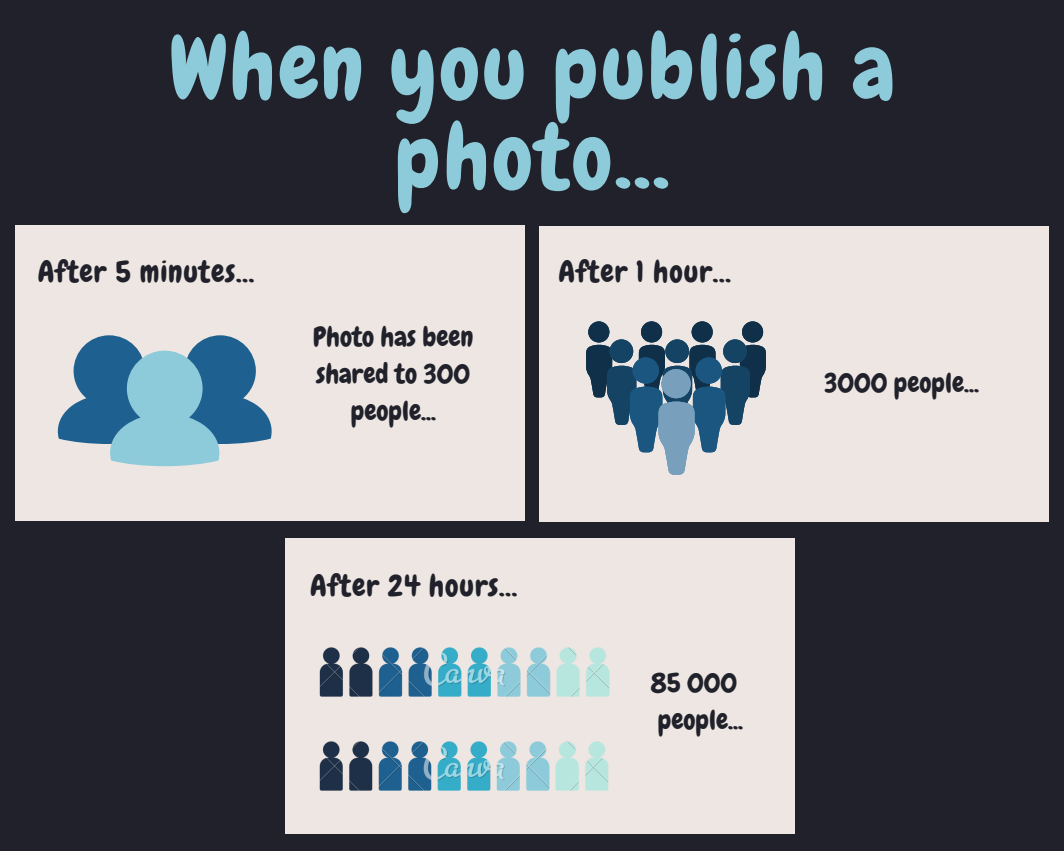
<style>
.page{position:relative;width:1064px;height:851px;background:#fff}
.page>*{position:absolute;margin:0;border:0;box-sizing:border-box;transform-origin:0 0}
.t1{font:90px/89.7px "Chewy";letter-spacing:.03em;color:#8dcbda;text-align:center}
.t2{font:30px "Chewy";letter-spacing:.03em;color:#20212a}
.t3{font:27px/37.2px "Chewy";color:#20212a;text-align:center}
</style>
<div class="page">
<div style="left:0;top:0;width:1063px;height:850px;background:#20212a"></div>
<div style="left:285px;top:539px;width:509px;height:295px;background:#ede6e2"></div>
<div style="left:16px;top:226px;width:509px;height:295px;background:#ede6e2"></div>
<div style="left:539px;top:226px;width:509px;height:295px;background:#ede6e2"></div>
<svg style="left:58px;top:335px;width:213px;height:131px"></svg>
<svg style="left:586px;top:321px;width:179px;height:153px"></svg>
<div style="left:661px;top:369px;width:29px;height:29px;background:#789fbb;border-radius:50%"></div>
<img style="left:319px;top:647px;width:291px;height:144px">
<h1 class="t1" style="left:169px;top:23px;width:727px">When you publish a photo...</h1>
<p class="t2" style="left:38px;top:253px;width:218px">After 5 minutes...</p>
<p class="t3" style="left:313px;top:318px;width:161px">Photo has been shared to 300 people...</p>
<p class="t2" style="left:558px;top:253px;width:174px">After 1 hour...</p>
<p class="t2" style="left:310px;top:567px;width:208px">After 24 hours...</p>
<p class="t3" style="left:650px;top:664px;width:93px;text-align:left">85 000 people...</p>
<p class="t3" style="left:824px;top:364px;width:156px">3000 people...</p>
</div>
